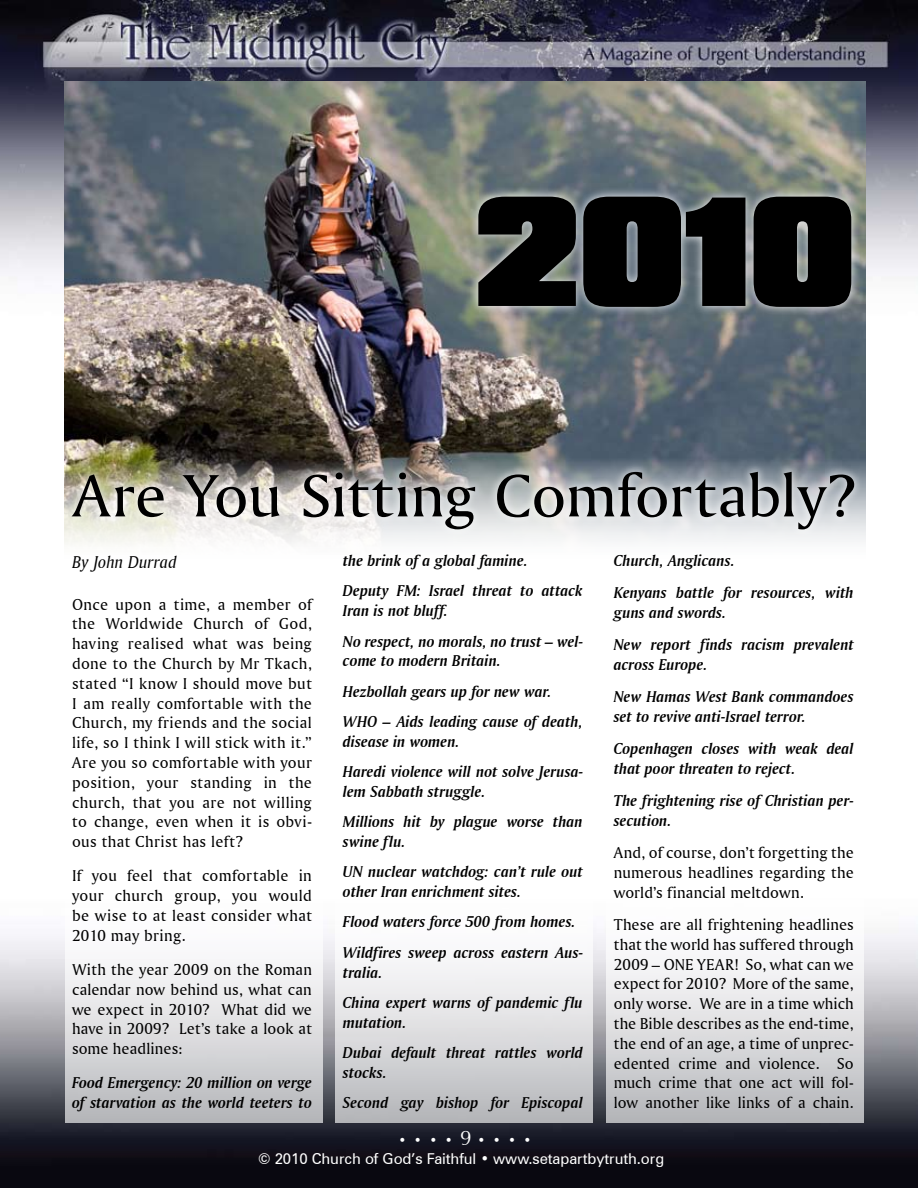
<style>
.page{position:relative;width:918px;height:1188px;background:#fff}
.page>*{position:absolute;margin:0;border:0;box-sizing:border-box;transform-origin:0 0}
.t1{font:900 133.5px "Compacta BT";color:#000}
.t2{font:63px "Amerigo BT Roman A";letter-spacing:-.005em;color:#000;scale:1.04 1}
.t3{font:18px "Amerigo BT Italic A";letter-spacing:-.005em;color:#000}
.t4{font:16.5px/19.8px "Amerigo BT Roman A";letter-spacing:.015em;color:#000;text-align:justify}
.t5{font:16.5px/30.3px "Amerigo BT Bold Italic A";letter-spacing:.005em;color:#000}
.t6{font:15px "Zurich BT";letter-spacing:-.005em;color:#fff}
.t7{font:13.5px "Zapf Humanist 601 BT";color:#fff}
.s1{font-size:21px}
</style>
<div class="page">
<img style="left:0;top:927px;width:918px;height:261px">
<img style="left:0;top:0;width:918px;height:432px">
<svg style="left:607px;top:927px;width:257px;height:196px"></svg>
<svg style="left:336px;top:927px;width:257px;height:196px"></svg>
<svg style="left:65px;top:927px;width:257px;height:196px"></svg>
<img style="left:65px;top:81px;width:800px;height:463px">
<div style="left:467px;top:184px;width:392px;height:131px;background:#fff;opacity:.75"></div>
<div style="left:61px;top:461px;width:800px;height:77px;background:#fff;opacity:.75"></div>
<h1 class="t1" style="left:475px;top:172px;width:382px">2010</h1>
<h2 class="t2" style="left:73px;top:457px;width:754px">Are You Sitting Comfortably?</h2>
<p class="t3" style="left:72px;top:551px;width:106px">By John Durrad</p>
<p class="t4" style="left:72px;top:594px;width:241px">Once upon a time, a member of the Worldwide Church of God, having realised what was being done to the Church by Mr Tkach, stated “I know I should move but I am really comfortable with the Church, my friends and the social life, so I think I will stick with it.” Are you so comfortable with your position, your standing in the church, that you are not willing to change, even when it is obvi&shy;ous that Christ has left?</p>
<p class="t4" style="left:72px;top:866px;width:241px">If you feel that comfortable in your church group, you would be wise to at least consider what 2010 may bring.</p>
<p class="t4" style="left:72px;top:959px;width:241px">With the year 2009 on the Roman calendar now behind us, what can we expect in 2010? What did we have in 2009? Let’s take a look at some headlines:</p>
<p class="t5" style="left:72px;top:1073px;width:241px;line-height:19.8px">Food Emergency: 20 million on verge of starvation as the world teeters to</p>
<p class="t5" style="left:343px;top:545px;width:241px">the brink of a global famine.<br>Deputy FM: Israel threat to attack</p>
<p class="t5" style="left:343px;top:595px;width:242px">Iran is not bluff.<br>No respect, no morals, no trust – wel-</p>
<p class="t5" style="left:343px;top:645px;width:241px">come to modern Britain.<br>Hezbollah gears up for new war.<br>WHO – Aids leading cause of death,</p>
<p class="t5" style="left:343px;top:726px;width:242px">disease in women.<br>Haredi violence will not solve Jerusa-</p>
<p class="t5" style="left:343px;top:776px;width:241px">lem Sabbath struggle.<br>Millions hit by plague worse than</p>
<p class="t5" style="left:343px;top:826px;width:241px">swine flu.<br>UN nuclear watchdog: can’t rule out</p>
<p class="t5" style="left:343px;top:876px;width:242px">other Iran enrichment sites.<br>Flood waters force 500 from homes.<br>Wildfires sweep across eastern Aus-</p>
<p class="t5" style="left:343px;top:957px;width:241px">tralia.<br>China expert warns of pandemic flu</p>
<p class="t5" style="left:343px;top:1007px;width:241px">mutation.<br>Dubai default threat rattles world</p>
<p class="t5" style="left:343px;top:1057px;width:241px">stocks.<br>Second gay bishop for Episcopal</p>
<p class="t5" style="left:614px;top:544px;width:241px;line-height:32.2px">Church, Anglicans.<br>Kenyans battle for resources, with</p>
<p class="t5" style="left:614px;top:596px;width:241px;line-height:32.2px">guns and swords.<br>New report finds racism prevalent</p>
<p class="t5" style="left:614px;top:648px;width:241px;line-height:32.2px">across Europe.<br>New Hamas West Bank commandoes</p>
<p class="t5" style="left:614px;top:700px;width:241px;line-height:32.1px">set to revive anti-Israel terror.<br>Copenhagen closes with weak deal</p>
<p class="t5" style="left:614px;top:752px;width:242px;line-height:32.2px">that poor threaten to reject.<br>The frightening rise of Christian per-</p>
<p class="t5" style="left:614px;top:805px;width:59px">secution.</p>
<p class="t4" style="left:614px;top:843px;width:241px">And, of course, don’t forgetting the numerous headlines regarding the world’s financial meltdown.</p>
<p class="t4" style="left:614px;top:914px;width:241px">These are all frightening headlines that the world has suffered through 2009 – ONE YEAR! So, what can we expect for 2010? More of the same, only worse. We are in a time which the Bible describes as the end-time, the end of an age, a time of unprec&shy;edented crime and violence. So much crime that one act will fol&shy;low another like links of a chain.</p>
<p class="t7" style="left:399px;top:1132px;width:134px">• • • • <span class="s1">9</span> • • • •</p>
<p class="t6" style="left:258px;top:1149px;width:407px">© 2010 Church of God’s Faithful • www.setapartbytruth.org</p>
</div>
